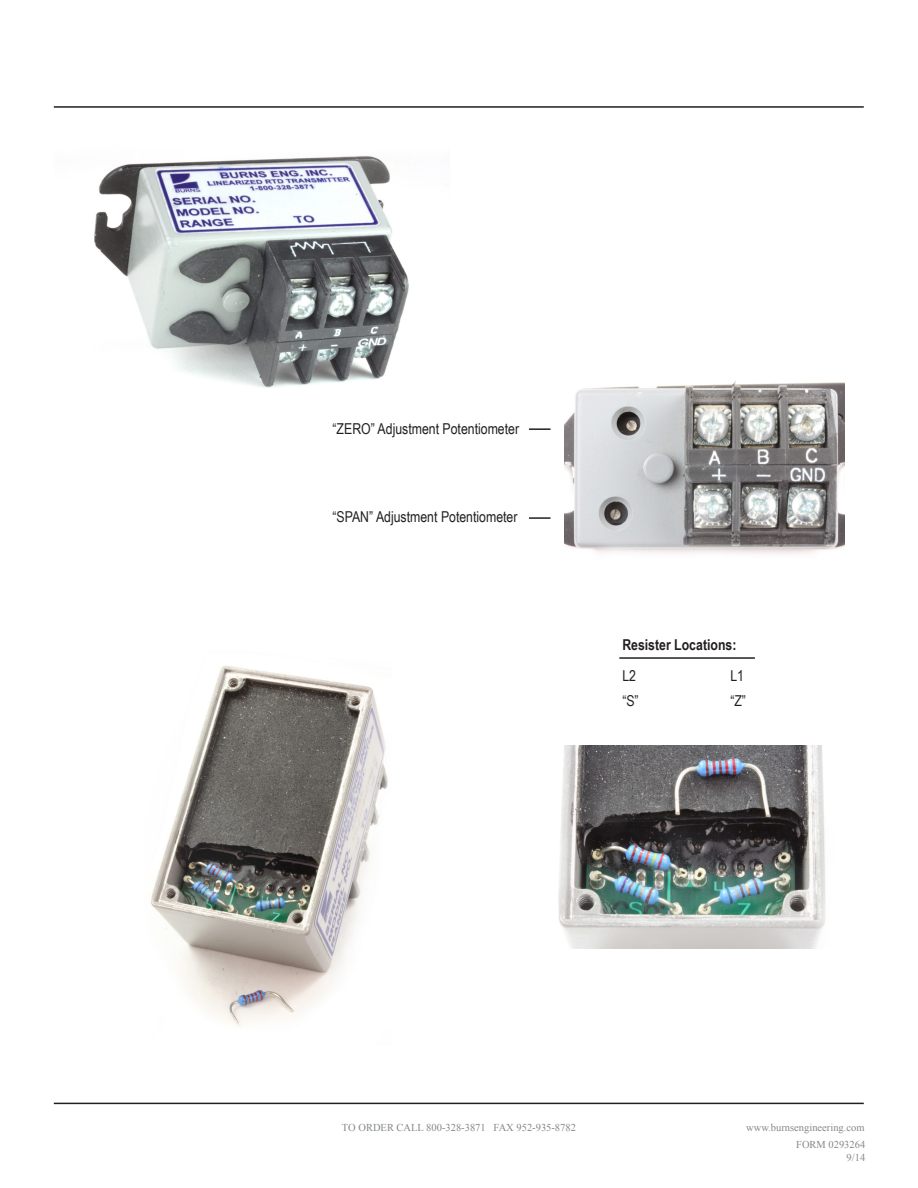
<style>
.page{position:relative;width:918px;height:1188px;background:#fff}
.page>*{position:absolute;margin:0;border:0;box-sizing:border-box;transform-origin:0 0}
.t1{font:15px "Arial Narrow";color:#231f20}
.t2{font:700 15px "Arial Narrow";color:#231f20}
.t3{font:10.5px/12.6px "Times New Roman";color:#84878a;text-align:right}
</style>
<div class="page">
<hr style="left:54px;top:1103px;width:810px;height:1px;background:#231f20">
<hr style="left:54px;top:106px;width:810px;height:2px;background:#231f20">
<img style="left:564px;top:381px;width:281px;height:173px">
<img style="left:151px;top:666px;width:237px;height:361px">
<img style="left:94px;top:156px;width:315px;height:232px">
<hr style="left:529px;top:428px;width:22px;height:2px;background:#231f20">
<hr style="left:529px;top:517px;width:22px;height:2px;background:#231f20">
<img style="left:558px;top:746px;width:268px;height:202px">
<hr style="left:619px;top:657px;width:136px;height:2px;background:#231f20">
<p class="t1" style="left:333px;top:417px;width:188px">“ZERO” Adjustment Potentiometer</p>
<p class="t1" style="left:333px;top:506px;width:187px">“SPAN” Adjustment Potentiometer</p>
<p class="t2" style="left:622px;top:633px;width:116px">Resister Locations:</p>
<p class="t1" style="left:622px;top:665px;width:15px">L2</p>
<p class="t1" style="left:730px;top:665px;width:15px">L1</p>
<p class="t1" style="left:622px;top:690px;width:18px">“S”</p>
<p class="t1" style="left:730px;top:690px;width:17px">“Z”</p>
<p class="t3" style="left:342px;top:1121px;width:236px">TO ORDER CALL 800-328-3871 FAX 952-935-8782</p>
<p class="t3" style="left:746px;top:1121px;width:120px">www.burnsengineering.com</p>
<p class="t3" style="left:796px;top:1138px;width:71px">FORM 0293264<br>9/14</p>
</div>
